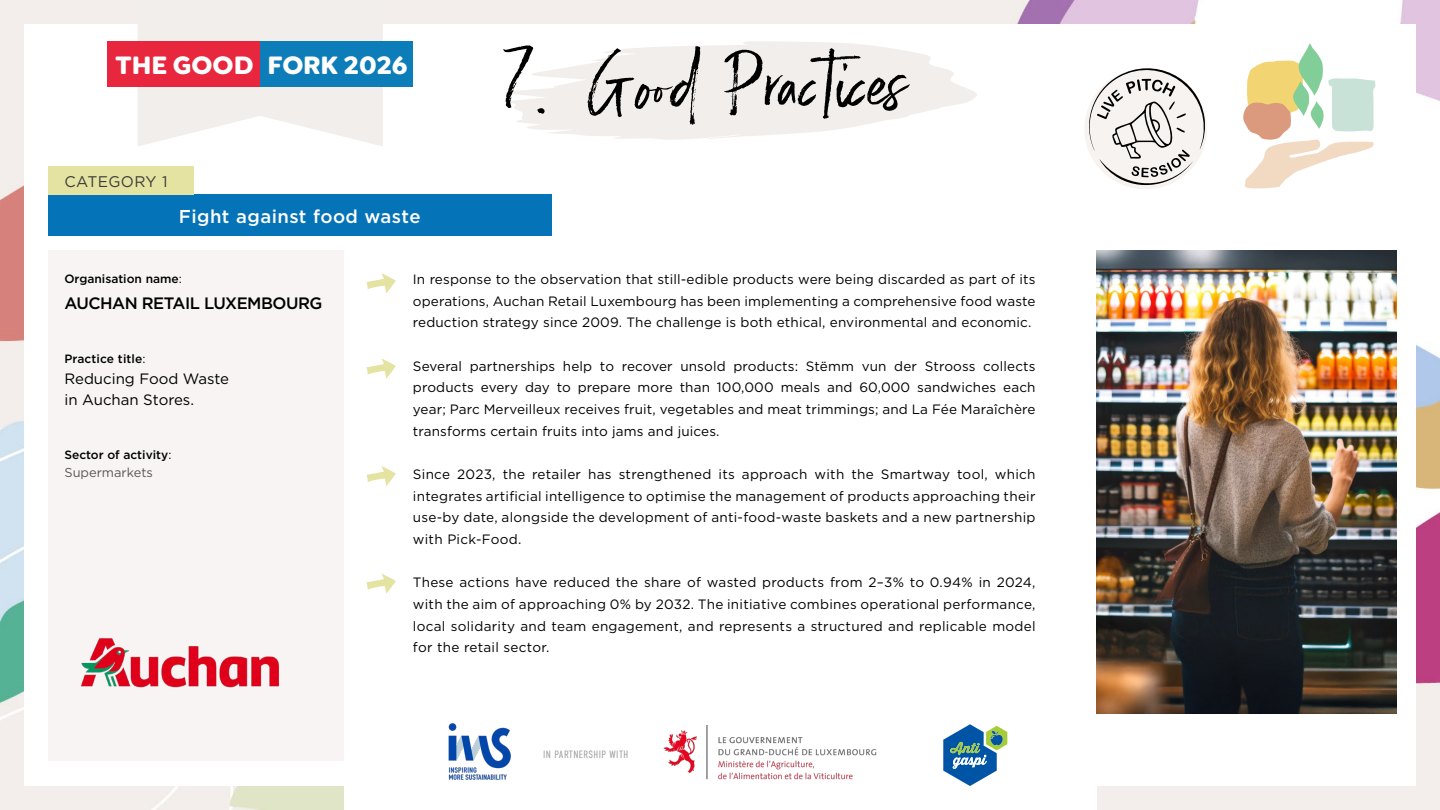
<style>
.page{position:relative;width:1440px;height:810px;background:#fff}
.page>*{position:absolute;margin:0;border:0;box-sizing:border-box;transform-origin:0 0}
.t1{font:102px "Emmeline";color:#000}
.t2{font:700 26.85px "Goldplay";color:#fff}
.t3{font:500 18.6px "Gotham";letter-spacing:.025em;color:#fff}
.t4{font:500 16.5px "Gotham";letter-spacing:-.03em;color:#000}
.t5{font:15.45px "Gotham";letter-spacing:.025em;color:#3c3c3b}
.t6{font:15px/21px "Gotham";color:#000}
.t7{font:13.5px/21.8px "Gotham";letter-spacing:.01em;color:#000;text-align:justify}
.t8{font:12.9px "Gotham";color:#575756}
.t9{font:500 12px "Gotham";color:#000}
.t10{font:300 10.65px "DIN Condensed";letter-spacing:.04em;color:#9d9d9c}
.s1{font-weight:400}
</style>
<div class="page">
<img style="left:0;top:0;width:1440px;height:810px">
<div style="left:24px;top:24px;width:1391px;height:762px;background:#fff"></div>
<svg style="left:138px;top:0;width:245px;height:146px"></svg>
<div style="left:260px;top:41px;width:153px;height:46px;background:#0d7dba"></div>
<div style="left:108px;top:41px;width:152px;height:46px;background:#e8263d"></div>
<div style="left:344px;top:694px;width:752px;height:116px;background:#fff"></div>
<img style="left:663px;top:726px;width:214px;height:54px">
<img style="left:448px;top:723px;width:63px;height:57px">
<svg style="left:943px;top:724px;width:64px;height:62px"></svg>
<div style="left:48px;top:251px;width:296px;height:510px;background:#f7f4f3"></div>
<svg style="left:505px;top:41px;width:472px;height:99px;fill:#f2eeeb"></svg>
<div style="left:48px;top:195px;width:503px;height:41px;background:#0573b7"></div>
<div style="left:48px;top:166px;width:145px;height:28px;background:#e4e3a1"></div>
<svg style="left:1243px;top:43px;width:132px;height:145px"></svg>
<svg style="left:366px;top:358px;width:30px;height:21px"></svg>
<svg style="left:366px;top:466px;width:30px;height:20px"></svg>
<svg style="left:366px;top:573px;width:30px;height:21px"></svg>
<svg style="left:366px;top:273px;width:30px;height:20px"></svg>
<img style="left:81px;top:638px;width:198px;height:50px">
<svg style="left:1085px;top:68px;width:122px;height:121px"></svg>
<img style="left:1096px;top:251px;width:301px;height:462px">
<h2 class="t2" style="left:116px;top:47px;width:293px">THE GOOD FORK 2026</h2>
<p class="t5" style="left:64px;top:172px;width:105px">CATEGORY 1</p>
<h3 class="t3" style="left:179px;top:204px;width:243px">Fight against food waste</h3>
<h1 class="t1" style="left:501px;top:25px;width:408px">7. Good Practices</h1>
<p class="t9" style="left:64px;top:271px;width:119px">Organisation name<span class="s1">:</span></p>
<p class="t4" style="left:64px;top:293px;width:259px">AUCHAN RETAIL LUXEMBOURG</p>
<p class="t9" style="left:64px;top:351px;width:83px">Practice title<span class="s1">:</span></p>
<p class="t6" style="left:64px;top:368px;width:166px">Reducing Food Waste in Auchan Stores.</p>
<p class="t9" style="left:64px;top:447px;width:108px">Sector of activity<span class="s1">:</span></p>
<p class="t8" style="left:64px;top:464px;width:90px">Supermarkets</p>
<p class="t7" style="left:413px;top:268px;width:624px">In response to the observation that still-edible products were being discarded as part of its operations, Auchan Retail Luxembourg has been implementing a comprehensive food waste reduction strategy since 2009. The challenge is both ethical, environmental and economic.</p>
<p class="t7" style="left:413px;top:355px;width:624px">Several partnerships help to recover unsold products: Stëmm vun der Strooss collects products every day to prepare more than 100,000 meals and 60,000 sandwiches each year; Parc Merveilleux receives fruit, vegetables and meat trimmings; and La Fée Maraîchère transforms certain fruits into jams and juices.</p>
<p class="t7" style="left:413px;top:463px;width:624px">Since 2023, the retailer has strengthened its approach with the Smartway tool, which integrates artificial intelligence to optimise the management of products approaching their use-by date, alongside the development of anti-food-waste baskets and a new partnership with Pick-Food.</p>
<p class="t7" style="left:413px;top:571px;width:624px">These actions have reduced the share of wasted products from 2–3% to 0.94% in 2024, with the aim of approaching 0% by 2032. The initiative combines operational performance, local solidarity and team engagement, and represents a structured and replicable model for the retail sector.</p>
<p class="t10" style="left:543px;top:749px;width:87px">IN PARTNERSHIP WITH</p>
</div>
